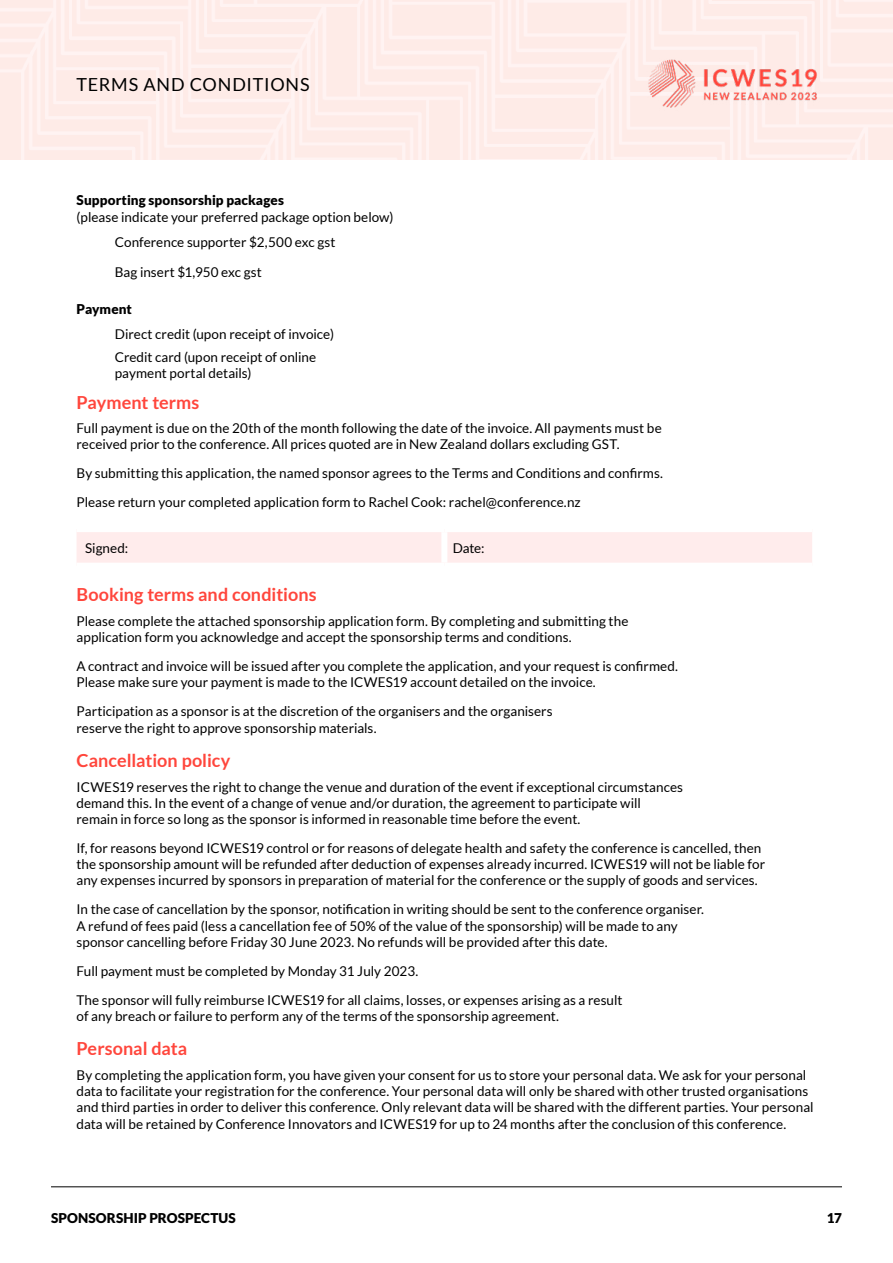
<style>
.page{position:relative;width:893px;height:1263px;background:#fff}
.page>*{position:absolute;margin:0;border:0;box-sizing:border-box;transform-origin:0 0}
.t1{font:700 18px "Lato";color:#ff463c}
.t2{font:18px "Lato";letter-spacing:.045em;color:#000}
.t3{font:13.5px/16.2px "Lato";color:#000}
.t4{font:900 13.5px "Lato";letter-spacing:.01em;color:#000}
</style>
<div class="page">
<img style="left:0;top:0;width:893px;height:159px">
<div style="left:77px;top:532px;width:735px;height:31px;background:#ffecec"></div>
<div style="left:441px;top:532px;width:6px;height:31px;background:#fff"></div>
<hr style="left:51px;top:1186px;width:791px;height:1px;background:#000">
<img style="left:635px;top:45px;width:196px;height:76px">
<h1 class="t2" style="left:77px;top:74px;width:235px">TERMS AND CONDITIONS</h1>
<p class="t4" style="left:77px;top:193px;width:209px">Supporting sponsorship packages</p>
<p class="t3" style="left:115px;top:204px;width:280px;line-height:25px;text-indent:-38px">(please indicate your preferred package option below)<br>Conference supporter $2,500 exc gst</p>
<p class="t3" style="left:115px;top:264px;width:149px">Bag insert $1,950 exc gst</p>
<p class="t4" style="left:77px;top:301px;width:57px">Payment</p>
<p class="t3" style="left:115px;top:322px;width:221px;line-height:23px">Direct credit (upon receipt of invoice)<br>Credit card (upon receipt of online</p>
<p class="t3" style="left:115px;top:365px;width:138px">payment portal details)</p>
<h1 class="t1" style="left:77px;top:392px;width:124px">Payment terms</h1>
<p class="t3" style="left:77px;top:420px;width:587px">Full payment is due on the 20th of the month following the date of the invoice. All payments must be received prior to the conference. All prices quoted are in New Zealand dollars excluding GST.</p>
<p class="t3" style="left:77px;top:459px;width:588px;line-height:29px">By submitting this application, the named sponsor agrees to the Terms and Conditions and confirms.<br>Please return your completed application form to Rachel Cook: rachel@conference.nz</p>
<p class="t3" style="left:85px;top:540px;width:45px">Signed:</p>
<p class="t3" style="left:453px;top:540px;width:33px">Date:</p>
<h1 class="t1" style="left:77px;top:584px;width:242px">Booking terms and conditions</h1>
<p class="t3" style="left:77px;top:613px;width:553px">Please complete the attached sponsorship application form. By completing and submitting the application form you acknowledge and accept the sponsorship terms and conditions.</p>
<p class="t3" style="left:77px;top:658px;width:603px">A contract and invoice will be issued after you complete the application, and your request is confirmed.<br>Please make sure your payment is made to the ICWES19 account detailed on the invoice.</p>
<p class="t3" style="left:77px;top:703px;width:478px">Participation as a sponsor is at the discretion of the organisers and the organisers reserve the right to approve sponsorship materials.</p>
<h1 class="t1" style="left:77px;top:750px;width:155px">Cancellation policy</h1>
<p class="t3" style="left:77px;top:778px;width:608px">ICWES19 reserves the right to change the venue and duration of the event if exceptional circumstances demand this. In the event of a change of venue and/or duration, the agreement to participate will remain in force so long as the sponsor is informed in reasonable time before the event.</p>
<p class="t3" style="left:77px;top:840px;width:690px">If, for reasons beyond ICWES19 control or for reasons of delegate health and safety the conference is cancelled, then the sponsorship amount will be refunded after deduction of expenses already incurred. ICWES19 will not be liable for any expenses incurred by sponsors in preparation of material for the conference or the supply of goods and services.</p>
<p class="t3" style="left:77px;top:901px;width:629px">In the case of cancellation by the sponsor, notification in writing should be sent to the conference organiser.<br>A refund of fees paid (less a cancellation fee of 50% of the value of the sponsorship) will be made to any sponsor cancelling before Friday 30 June 2023. No refunds will be provided after this date.</p>
<p class="t3" style="left:77px;top:956px;width:547px;line-height:29px">Full payment must be completed by Monday 31 July 2023.<br>The sponsor will fully reimburse ICWES19 for all claims, losses, or expenses arising as a result</p>
<p class="t3" style="left:77px;top:1008px;width:484px">of any breach or failure to perform any of the terms of the sponsorship agreement.</p>
<h1 class="t1" style="left:77px;top:1038px;width:112px">Personal data</h1>
<p class="t3" style="left:77px;top:1067px;width:739px">By completing the application form, you have given your consent for us to store your personal data. We ask for your personal data to facilitate your registration for the conference. Your personal data will only be shared with other trusted organisations and third parties in order to deliver this conference. Only relevant data will be shared with the different parties. Your personal data will be retained by Conference Innovators and ICWES19 for up to 24 months after the conclusion of this conference.</p>
<p class="t4" style="left:51px;top:1210px;width:186px">SPONSORSHIP PROSPECTUS</p>
<p class="t4" style="left:827px;top:1210px;width:17px">17</p>
</div>
